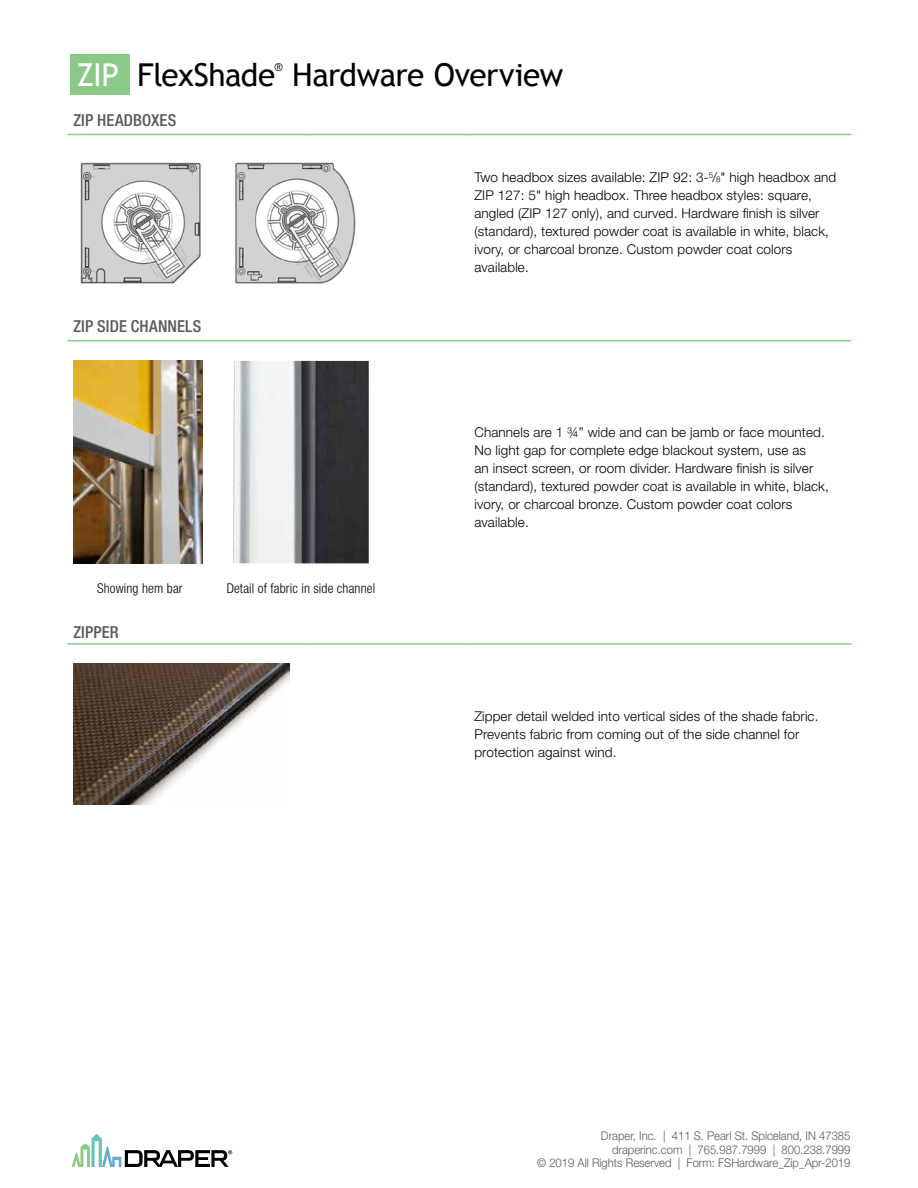
<style>
.page{position:relative;width:918px;height:1188px;background:#fff}
.page>*{position:absolute;margin:0;border:0;box-sizing:border-box;transform-origin:0 0}
.t1{font:31.5px "Trebuchet MS";letter-spacing:-.015em;color:#000}
.t2{font:500 condensed 16.5px "Helvetica Neue LT Std";letter-spacing:.01em;color:#58595b}
.t3{font:300 13.5px/18px "Helvetica Neue LT Std";letter-spacing:.01em;color:#000}
.t4{font:300 condensed 13.5px "Helvetica Neue LT Std";letter-spacing:.01em;color:#000}
.t5{font:300 12px/13.5px "Helvetica Neue LT Std";color:#58595b;text-align:right;scale:.94 1}
.t6{font:12px "Trebuchet MS";color:#000}
.s1{color:#fff}
.s2{font-size:7.8px}
</style>
<div class="page">
<svg style="left:72px;top:1134px;width:160px;height:33px"></svg>
<hr style="left:68px;top:134px;width:242px;height:1px;background:#8bca86">
<hr style="left:310px;top:134px;width:140px;height:1px;background:#8bca86">
<svg style="left:450px;top:134px;width:18px;height:1px"></svg>
<hr style="left:468px;top:134px;width:383px;height:1px;background:#8bca86">
<hr style="left:68px;top:340px;width:242px;height:2px;background:#8bca86">
<hr style="left:310px;top:340px;width:140px;height:2px;background:#8bca86">
<svg style="left:450px;top:340px;width:18px;height:2px"></svg>
<hr style="left:468px;top:340px;width:383px;height:2px;background:#8bca86">
<hr style="left:68px;top:643px;width:242px;height:2px;background:#8bca86">
<hr style="left:310px;top:643px;width:140px;height:2px;background:#8bca86">
<svg style="left:450px;top:643px;width:18px;height:2px"></svg>
<hr style="left:468px;top:643px;width:383px;height:2px;background:#8bca86">
<img style="left:80px;top:162px;width:121px;height:122px">
<img style="left:235px;top:162px;width:121px;height:122px">
<img style="left:74px;top:361px;width:128px;height:202px">
<img style="left:233px;top:361px;width:136px;height:202px">
<img style="left:74px;top:664px;width:216px;height:140px">
<div style="left:70px;top:54px;width:59px;height:40px;background:#8bca86"></div>
<h1 class="t1" style="left:77px;top:56px;width:200px"><span class="s1">ZIP</span> FlexShade</h1>
<p class="t6" style="left:274px;top:60px;width:10px">®</p>
<h1 class="t1" style="left:292px;top:56px;width:273px">Hardware Overview</h1>
<p class="t2" style="left:74px;top:110px;width:104px">ZIP HEADBOXES</p>
<p class="t2" style="left:74px;top:316px;width:129px">ZIP SIDE CHANNELS</p>
<p class="t4" style="left:97px;top:581px;width:87px">Showing hem bar</p>
<p class="t4" style="left:227px;top:581px;width:150px">Detail of fabric in side channel</p>
<p class="t2" style="left:74px;top:622px;width:47px">ZIPPER</p>
<p class="t3" style="left:474px;top:168px;width:363px">Two headbox sizes available: ZIP 92: 3-<sup>5</sup>/<span class="s2">8</span>" high headbox and ZIP 127: 5" high headbox. Three headbox styles: square, angled (ZIP 127 only), and curved. Hardware finish is silver (standard), textured powder coat is available in white, black, ivory, or charcoal bronze. Custom powder coat colors available.</p>
<p class="t3" style="left:474px;top:423px;width:356px">Channels are 1 ¾” wide and can be jamb or face mounted.<br>No light gap for complete edge blackout system, use as<br>an insect screen, or room divider. Hardware finish is silver (standard), textured powder coat is available in white, black, ivory, or charcoal bronze. Custom powder coat colors available.</p>
<p class="t3" style="left:474px;top:707px;width:346px">Zipper detail welded into vertical sides of the shade fabric.<br>Prevents fabric from coming out of the side channel for protection against wind.</p>
<p class="t5" style="left:537px;top:1129px;width:335px">Draper, Inc. | 411 S. Pearl St. Spiceland, IN 47385 draperinc.com | 765.987.7999 | 800.238.7999<br>© 2019 All Rights Reserved | Form: FSHardware_Zip_Apr-2019</p>
</div>
